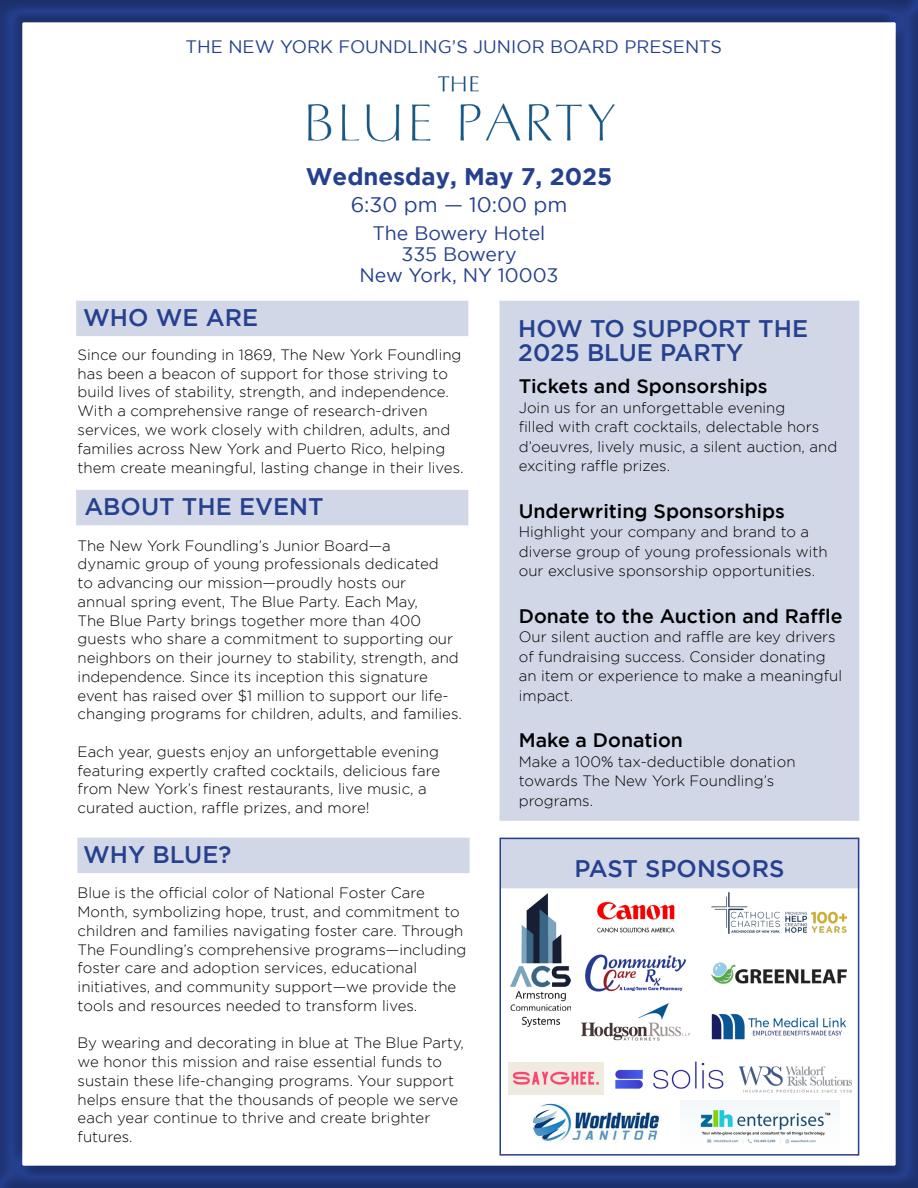
<style>
.page{position:relative;width:918px;height:1188px;background:#fff}
.page>*{position:absolute;margin:0;border:0;box-sizing:border-box;transform-origin:0 0}
.t1{font:500 24px/24px "Gotham";color:#25408f}
.t2{font:700 24px "Gotham";color:#25408f}
.t3{font:21px "Gotham";color:#25408f}
.t4{font:500 19.5px "Gotham";color:#000}
.t5{font:19.5px/21px "Gotham";color:#25408f;text-align:center}
.t6{font:18px "Gotham";color:#25408f}
.t7{font:300 15px/18.8px "Gotham";color:#000}
</style>
<div class="page">
<div style="left:0;top:0;width:918px;height:1188px;background:#000;opacity:.27"></div>
<img style="left:286px;top:68px;width:346px;height:89px">
<div style="left:500px;top:301px;width:359px;height:520px;background:#d1d7e7"></div>
<img style="left:740px;top:1061px;width:112px;height:37px">
<img style="left:616px;top:1059px;width:108px;height:32px">
<img style="left:711px;top:1014px;width:136px;height:25px">
<img style="left:532px;top:1103px;width:129px;height:40px">
<img style="left:681px;top:1100px;width:159px;height:50px">
<img style="left:509px;top:1063px;width:94px;height:31px">
<img style="left:581px;top:1004px;width:109px;height:38px">
<img style="left:711px;top:963px;width:136px;height:20px">
<img style="left:584px;top:951px;width:104px;height:44px">
<img style="left:711px;top:893px;width:136px;height:41px">
<img style="left:592px;top:893px;width:88px;height:50px">
<img style="left:510px;top:893px;width:60px;height:133px">
<p class="t6" style="left:186px;top:36px;width:538px">THE NEW YORK FOUNDLING’S JUNIOR BOARD PRESENTS</p>
<h1 class="t2" style="left:306px;top:162px;width:308px">Wednesday, May 7, 2025</h1>
<h2 class="t3" style="left:351px;top:193px;width:218px">6:30 pm — 10:00 pm</h2>
<h3 class="t5" style="left:360px;top:223px;width:200px">The Bowery Hotel<br>335 Bowery<br>New York, NY 10003</h3>
<h1 class="t1" style="left:83px;top:305px;width:177px">WHO WE ARE</h1>
<p class="t7" style="left:78px;top:345px;width:387px">Since our founding in 1869, The New York Foundling has been a beacon of support for those striving to build lives of stability, strength, and independence.<br>With a comprehensive range of research-driven services, we work closely with children, adults, and families across New York and Puerto Rico, helping them create meaningful, lasting change in their lives.</p>
<h1 class="t1" style="left:84px;top:494px;width:241px">ABOUT THE EVENT</h1>
<p class="t7" style="left:78px;top:536px;width:386px">The New York Foundling’s Junior Board—a<br>dynamic group of young professionals dedicated<br>to advancing our mission—proudly hosts our<br>annual spring event, The Blue Party. Each May,<br>The Blue Party brings together more than 400 guests who share a commitment to supporting our neighbors on their journey to stability, strength, and independence. Since its inception this signature event has raised over $1 million to support our life&shy;changing programs for children, adults, and families.</p>
<p class="t7" style="left:78px;top:742px;width:364px">Each year, guests enjoy an unforgettable evening featuring expertly crafted cocktails, delicious fare from New York’s finest restaurants, live music, a curated auction, raffle prizes, and more!</p>
<h1 class="t1" style="left:83px;top:842px;width:150px">WHY BLUE?</h1>
<p class="t7" style="left:78px;top:884px;width:390px">Blue is the official color of National Foster Care Month, symbolizing hope, trust, and commitment to children and families navigating foster care. Through The Foundling’s comprehensive programs—including foster care and adoption services, educational initiatives, and community support—we provide the tools and resources needed to transform lives.</p>
<p class="t7" style="left:78px;top:1034px;width:388px">By wearing and decorating in blue at The Blue Party, we honor this mission and raise essential funds to sustain these life-changing programs. Your support helps ensure that the thousands of people we serve each year continue to thrive and create brighter futures.</p>
<h1 class="t1" style="left:518px;top:315px;width:291px">HOW TO SUPPORT THE<br>2025 BLUE PARTY</h1>
<h3 class="t4" style="left:519px;top:375px;width:250px">Tickets and Sponsorships</h3>
<p class="t7" style="left:519px;top:398px;width:320px;line-height:19.5px">Join us for an unforgettable evening<br>filled with craft cocktails, delectable hors d’oeuvres, lively music, a silent auction, and exciting raffle prizes.</p>
<h3 class="t4" style="left:519px;top:500px;width:268px">Underwriting Sponsorships</h3>
<p class="t7" style="left:519px;top:522px;width:310px;line-height:19.5px">Highlight your company and brand to a diverse group of young professionals with our exclusive sponsorship opportunities.</p>
<h3 class="t4" style="left:519px;top:605px;width:325px">Donate to the Auction and Raffle</h3>
<p class="t7" style="left:519px;top:627px;width:325px;line-height:19.5px">Our silent auction and raffle are key drivers of fundraising success. Consider donating an item or experience to make a meaningful impact.</p>
<h3 class="t4" style="left:519px;top:729px;width:166px">Make a Donation</h3>
<p class="t7" style="left:519px;top:752px;width:278px;line-height:19.5px">Make a 100% tax-deductible donation towards The New York Foundling’s programs.</p>
<h1 class="t1" style="left:574px;top:856px;width:212px">PAST SPONSORS</h1>
</div>
